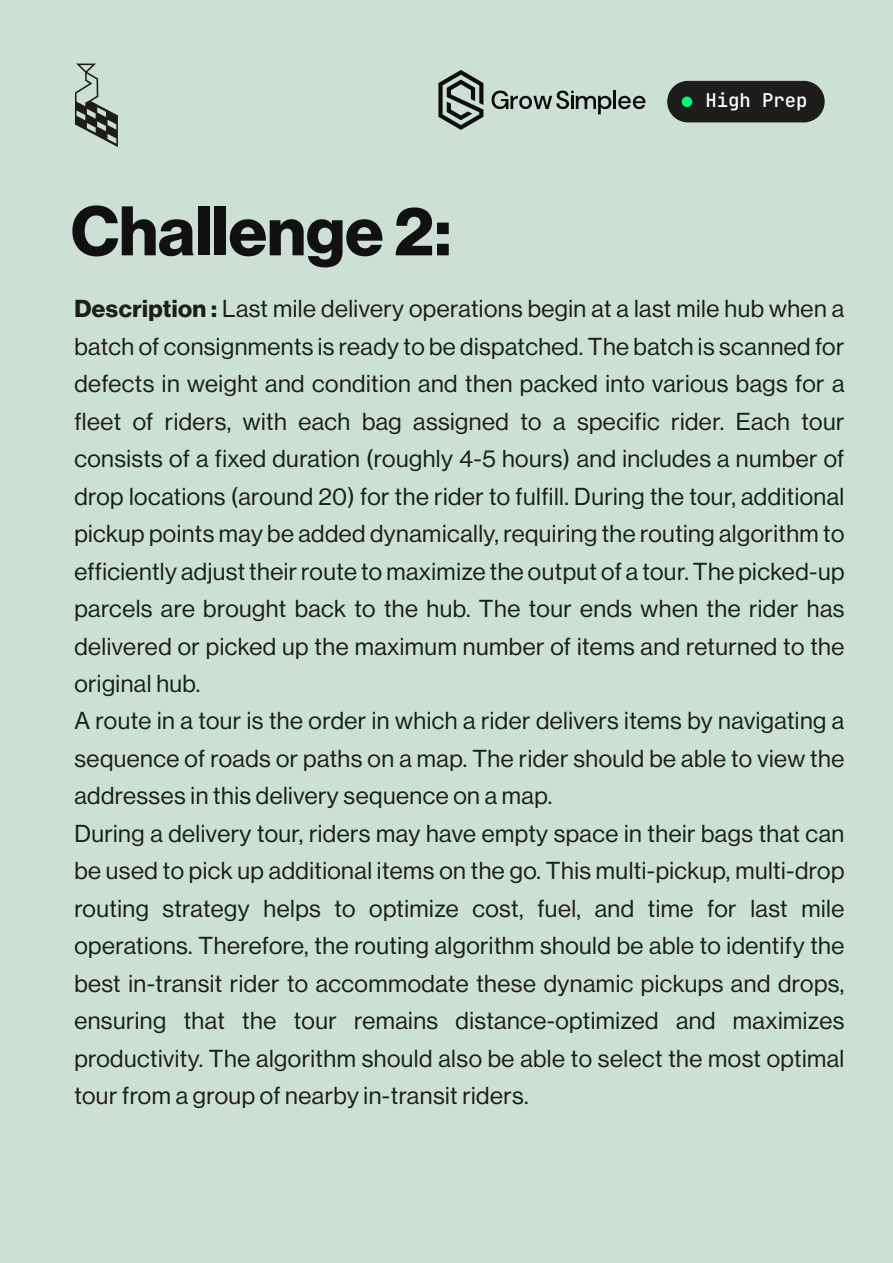
<style>
.page{position:relative;width:893px;height:1263px;background:#cde0d5}
.page>*{position:absolute;margin:0;border:0;box-sizing:border-box;transform-origin:0 0}
.t1{font:700 68.4px "Neue Haas Display";color:#111}
.t2{font:24px/37.5px "Neue Haas Display";letter-spacing:.02em;color:#1d1d1b}
.t3{font:18.9px "Jet Brains Mono";color:#fff}
.s1{font-weight:700}
</style>
<div class="page">
<svg style="left:75px;top:64px;width:43px;height:83px"></svg>
<div style="left:667px;top:81px;width:158px;height:41px;background:#1d1d1b;border-radius:21px"></div>
<div style="left:682px;top:97px;width:10px;height:10px;background:#00f97c;border-radius:50%"></div>
<svg style="left:438px;top:70px;width:45px;height:60px"></svg>
<svg style="left:492px;top:91px;width:119px;height:23px"></svg>
<hr style="left:613px;top:91px;width:3px;height:18px;background:#0d0d0d">
<svg style="left:618px;top:96px;width:27px;height:13px"></svg>
<p class="t3" style="left:705px;top:88px;width:104px">High Prep</p>
<h1 class="t1" style="left:71px;top:191px;width:382px">Challenge 2:</h1>
<p class="t2" style="left:74px;top:290px;width:772px"><span class="s1">Description :</span> Last mile delivery operations begin at a last mile hub when a batch of consignments is ready to be dispatched. The batch is scanned for defects in weight and condition and then packed into various bags for a fleet of riders, with each bag assigned to a specific rider. Each tour consists of a fixed duration (roughly 4-5 hours) and includes a number of drop locations (around 20) for the rider to fulfill. During the tour, additional pickup points may be added dynamically, requiring the routing algorithm to efficiently adjust their route to maximize the output of a tour. The picked-up parcels are brought back to the hub. The tour ends when the rider has delivered or picked up the maximum number of items and returned to the original hub.<br>A route in a tour is the order in which a rider delivers items by navigating a sequence of roads or paths on a map. The rider should be able to view the addresses in this delivery sequence on a map.<br>During a delivery tour, riders may have empty space in their bags that can be used to pick up additional items on the go. This multi-pickup, multi-drop routing strategy helps to optimize cost, fuel, and time for last mile operations. Therefore, the routing algorithm should be able to identify the best in-transit rider to accommodate these dynamic pickups and drops, ensuring that the tour remains distance-optimized and maximizes productivity. The algorithm should also be able to select the most optimal tour from a group of nearby in-transit riders.</p>
</div>
